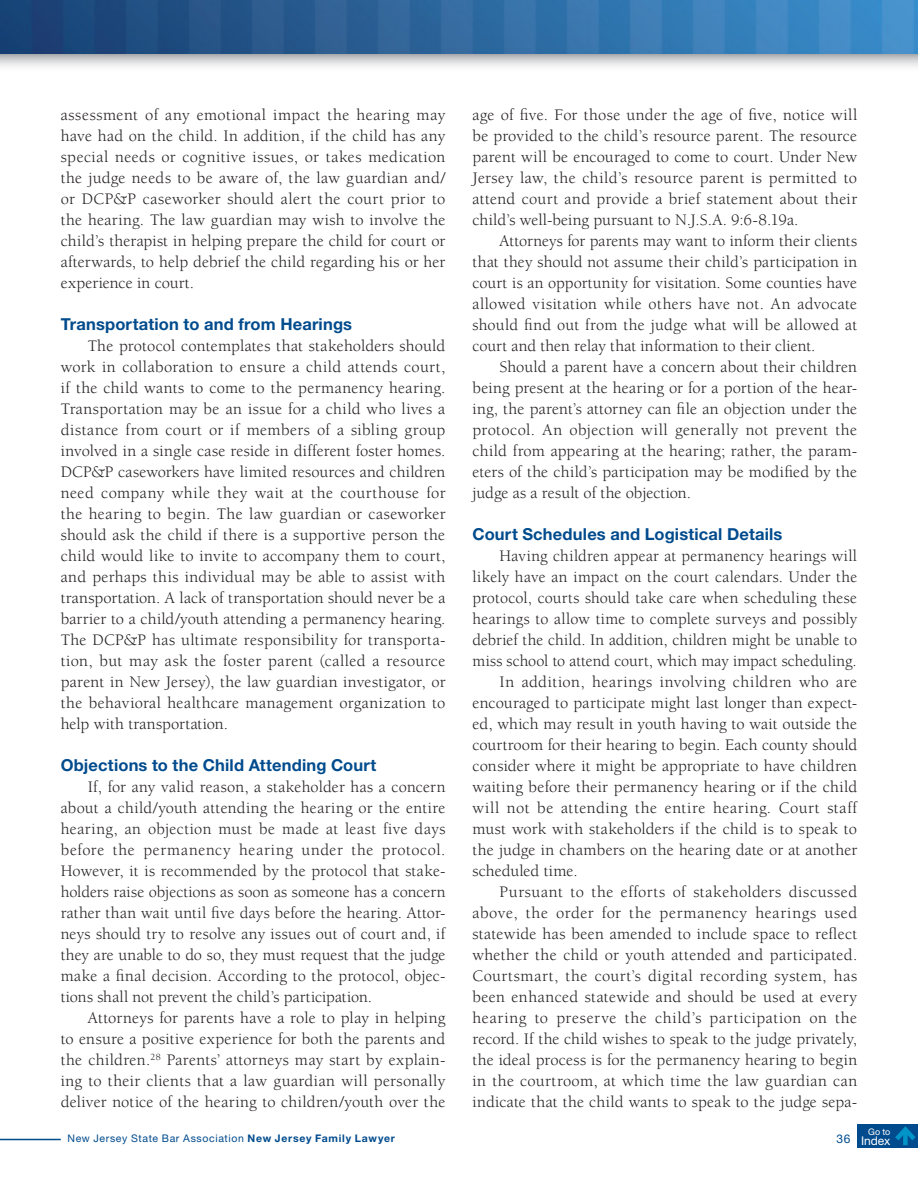
<style>
.page{position:relative;width:918px;height:1188px;background:#fff}
.page>*{position:absolute;margin:0;border:0;box-sizing:border-box;transform-origin:0 0}
.t1{font:16.5px/21px "Berkeley";letter-spacing:.015em;color:#231f20;text-align:justify}
.t2{font:16.5px "Berkeley";letter-spacing:.04em;color:#231f20}
.t3{font:700 16.5px "Helvetica Neue LT Std";letter-spacing:.01em;color:#004b8d}
.t4{font:16.5px "Berkeley";letter-spacing:.035em;color:#231f20}
.t5{font:12px "Helvetica Neue LT Std";letter-spacing:-.01em;color:#fff}
.t6{font:12px "Helvetica Neue LT Std";color:#004b8d}
.t7{font:10.5px "Helvetica Neue LT Std";letter-spacing:.06em;color:#004b8d}
.t8{font:9px "Helvetica Neue LT Std";color:#fff}
.s1{font-weight:700}
</style>
<div class="page">
<div style="left:0;top:54px;width:918px;height:20px;background:linear-gradient(to bottom,#bbbcbf,#fff)"></div>
<img style="left:0;top:0;width:918px;height:54px">
<hr style="left:0;top:1139px;width:61px;height:1px;background:#004b8d">
<div style="left:857px;top:1124px;width:61px;height:24px;background:#004b8d"></div>
<svg style="left:895px;top:1126px;width:21px;height:19px"></svg>
<p class="t1" style="left:61px;top:105px;width:386px">assessment of any emotional impact the hearing may have had on the child. In addition, if the child has any special needs or cognitive issues, or takes medication the judge needs to be aware of, the law guardian and/ or DCP&amp;P caseworker should alert the court prior to the hearing. The law guardian may wish to involve the child’s therapist in helping prepare the child for court or afterwards, to help debrief the child regarding his or her experience in court.</p>
<p class="t3" style="left:61px;top:314px;width:293px">Transportation to and from Hearings</p>
<p class="t1" style="left:61px;top:336px;width:386px;text-indent:27px">The protocol contemplates that stakeholders should work in collaboration to ensure a child attends court, if the child wants to come to the permanency hearing.<br>Transportation may be an issue for a child who lives a distance from court or if members of a sibling group involved in a single case reside in different foster homes.<br>DCP&amp;P caseworkers have limited resources and children need company while they wait at the courthouse for the hearing to begin. The law guardian or caseworker should ask the child if there is a supportive person the child would like to invite to accompany them to court, and perhaps this individual may be able to assist with transportation. A lack of transportation should never be a barrier to a child/youth attending a permanency hearing.<br>The DCP&amp;P has ultimate responsibility for transporta&shy;tion, but may ask the foster parent (called a resource parent in New Jersey), the law guardian investigator, or the behavioral healthcare management organization to help with transportation.</p>
<p class="t3" style="left:61px;top:755px;width:317px">Objections to the Child Attending Court</p>
<p class="t1" style="left:61px;top:777px;width:386px;text-indent:27px">If, for any valid reason, a stakeholder has a concern about a child/youth attending the hearing or the entire hearing, an objection must be made at least five days before the permanency hearing under the protocol.<br>However, it is recommended by the protocol that stake&shy;holders raise objections as soon as someone has a concern rather than wait until five days before the hearing. Attor&shy;neys should try to resolve any issues out of court and, if they are unable to do so, they must request that the judge make a final decision. According to the protocol, objec&shy;tions shall not prevent the child’s participation.</p>
<p class="t1" style="left:61px;top:1008px;width:386px;text-indent:27px">Attorneys for parents have a role to play in helping to ensure a positive experience for both the parents and the children.<sup>28</sup> Parents’ attorneys may start by explain&shy;ing to their clients that a law guardian will personally deliver notice of the hearing to children/youth over the</p>
<p class="t1" style="left:473px;top:105px;width:386px">age of five. For those under the age of five, notice will be provided to the child’s resource parent. The resource parent will be encouraged to come to court. Under New Jersey law, the child’s resource parent is permitted to attend court and provide a brief statement about their child’s well-being pursuant to N.J.S.A. 9:6-8.19a.</p>
<p class="t1" style="left:472px;top:231px;width:386px;text-indent:27px">Attorneys for parents may want to inform their clients that they should not assume their child’s participation in court is an opportunity for visitation. Some counties have allowed visitation while others have not. An advocate should find out from the judge what will be allowed at court and then relay that information to their client.</p>
<p class="t1" style="left:473px;top:357px;width:386px;text-indent:27px">Should a parent have a concern about their children being present at the hearing or for a portion of the hear&shy;ing, the parent’s attorney can file an objection under the protocol. An objection will generally not prevent the child from appearing at the hearing; rather, the param&shy;eters of the child’s participation may be modified by the judge as a result of the objection.</p>
<p class="t3" style="left:473px;top:524px;width:312px">Court Schedules and Logistical Details</p>
<p class="t1" style="left:500px;top:546px;width:359px">Having children appear at permanency hearings will</p>
<p class="t1" style="left:472px;top:567px;width:386px">likely have an impact on the court calendars. Under the</p>
<p class="t1" style="left:472px;top:588px;width:386px">protocol, courts should take care when scheduling these</p>
<p class="t1" style="left:472px;top:609px;width:386px">hearings to allow time to complete surveys and possibly</p>
<p class="t1" style="left:472px;top:630px;width:386px">debrief the child. In addition, children might be unable to</p>
<p class="t1" style="left:472px;top:651px;width:386px">miss school to attend court, which may impact scheduling.</p>
<p class="t1" style="left:500px;top:672px;width:359px">In addition, hearings involving children who are</p>
<p class="t1" style="left:473px;top:693px;width:386px">encouraged to participate might last longer than expect-</p>
<p class="t1" style="left:473px;top:714px;width:386px">ed, which may result in youth having to wait outside the</p>
<p class="t1" style="left:473px;top:735px;width:386px">courtroom for their hearing to begin. Each county should</p>
<p class="t1" style="left:473px;top:756px;width:386px">consider where it might be appropriate to have children</p>
<p class="t1" style="left:473px;top:777px;width:386px">waiting before their permanency hearing or if the child</p>
<p class="t2" style="left:473px;top:799px;width:386px">will not be attending the entire hearing. Court staff</p>
<p class="t1" style="left:473px;top:819px;width:386px">must work with stakeholders if the child is to speak to</p>
<p class="t1" style="left:473px;top:840px;width:386px">the judge in chambers on the hearing date or at another</p>
<p class="t1" style="left:473px;top:861px;width:107px">scheduled time.</p>
<p class="t2" style="left:500px;top:883px;width:359px">Pursuant to the efforts of stakeholders discussed</p>
<p class="t4" style="left:473px;top:904px;width:386px">above, the order for the permanency hearings used</p>
<p class="t1" style="left:473px;top:924px;width:386px">statewide has been amended to include space to reflect</p>
<p class="t1" style="left:473px;top:945px;width:386px">whether the child or youth attended and participated.</p>
<p class="t4" style="left:473px;top:967px;width:386px">Courtsmart, the court’s digital recording system, has</p>
<p class="t1" style="left:473px;top:987px;width:386px">been enhanced statewide and should be used at every</p>
<p class="t2" style="left:473px;top:1009px;width:386px">hearing to preserve the child’s participation on the</p>
<p class="t1" style="left:473px;top:1029px;width:386px">record. If the child wishes to speak to the judge privately,</p>
<p class="t1" style="left:473px;top:1050px;width:386px">the ideal process is for the permanency hearing to begin</p>
<p class="t1" style="left:473px;top:1071px;width:386px">in the courtroom, at which time the law guardian can</p>
<p class="t1" style="left:473px;top:1092px;width:386px">indicate that the child wants to speak to the judge sepa-</p>
<p class="t7" style="left:68px;top:1132px;width:329px">New Jersey State Bar Association <span class="s1">New Jersey Family Lawyer</span></p>
<p class="t6" style="left:836px;top:1132px;width:16px">36</p>
<p class="t8" style="left:868px;top:1126px;width:24px">Go to</p>
<p class="t5" style="left:861px;top:1134px;width:31px">Index</p>
</div>
